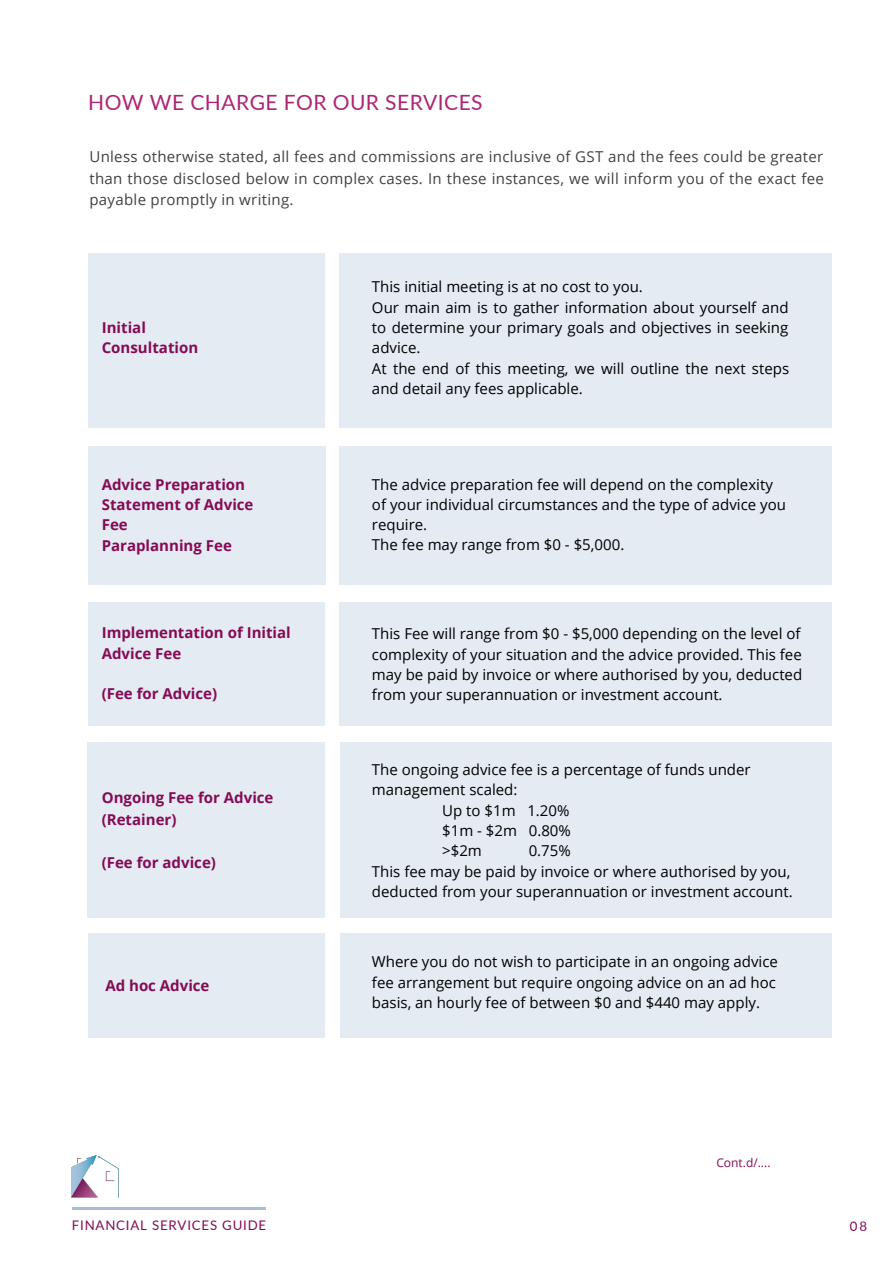
<style>
.page{position:relative;width:894px;height:1264px;background:#fff}
.page>*{position:absolute;margin:0;border:0;box-sizing:border-box;transform-origin:0 0}
.t1{font:21px "Lato";letter-spacing:.02em;color:#ae2573}
.t2{font:15px/20.2px "Open Sans";color:#000}
.t3{font:15px/21.5px "Open Sans";letter-spacing:.02em;color:#414141;text-align:justify}
.t4{font:700 15px/20.7px "Open Sans";color:#840b55}
.t5{font:13.2px "Lato";letter-spacing:.06em;color:#840b55}
.t6{font:12px "Open Sans";color:#840b55}
</style>
<div class="page">
<hr style="left:72px;top:1206px;width:194px;height:3px;background:#a7bcd6">
<img style="left:72px;top:1155px;width:46px;height:55px">
<div style="left:88px;top:253px;width:237px;height:175px;background:#e4ebf2"></div>
<div style="left:88px;top:446px;width:238px;height:138px;background:#e4ebf2"></div>
<div style="left:88px;top:601px;width:237px;height:124px;background:#e4ebf2"></div>
<div style="left:87px;top:742px;width:238px;height:176px;background:#e4ebf2"></div>
<div style="left:88px;top:933px;width:237px;height:105px;background:#e4ebf2"></div>
<div style="left:339px;top:253px;width:492px;height:175px;background:#e4ebf2"></div>
<div style="left:339px;top:446px;width:492px;height:138px;background:#e4ebf2"></div>
<div style="left:339px;top:601px;width:492px;height:124px;background:#e4ebf2"></div>
<div style="left:340px;top:742px;width:491px;height:176px;background:#e4ebf2"></div>
<div style="left:340px;top:933px;width:491px;height:105px;background:#e4ebf2"></div>
<h1 class="t1" style="left:88px;top:89px;width:396px">HOW WE CHARGE FOR OUR SERVICES</h1>
<p class="t3" style="left:89px;top:146px;width:735px">Unless otherwise stated, all fees and commissions are inclusive of GST and the fees could be greater than those disclosed below in complex cases. In these instances, we will inform you of the exact fee payable promptly in writing.</p>
<p class="t4" style="left:102px;top:317px;width:98px;line-height:20.2px">Initial<br>Consultation</p>
<p class="t4" style="left:102px;top:473px;width:153px">Advice Preparation<br>Statement of Advice<br>Fee<br>Paraplanning Fee</p>
<p class="t4" style="left:102px;top:622px;width:190px;line-height:20.2px">Implementation of Initial<br>Advice Fee</p>
<p class="t4" style="left:102px;top:683px;width:117px">(Fee for Advice)</p>
<p class="t4" style="left:102px;top:786px;width:173px;line-height:21.5px">Ongoing Fee for Advice (Retainer)</p>
<p class="t4" style="left:102px;top:851px;width:116px">(Fee for advice)</p>
<p class="t4" style="left:105px;top:975px;width:106px">Ad hoc Advice</p>
<p class="t2" style="left:372px;top:276px;width:418px">This initial meeting is at no cost to you.<br>Our main aim is to gather information about yourself and to determine your primary goals and objectives in seeking advice.<br>At the end of this meeting, we will outline the next steps and detail any fees applicable.</p>
<p class="t2" style="left:372px;top:473px;width:415px">The advice preparation fee will depend on the complexity of your individual circumstances and the type of advice you require.<br>The fee may range from $0 - $5,000.</p>
<p class="t2" style="left:372px;top:623px;width:431px;text-align:justify">This Fee will range from $0 - $5,000 depending on the level of complexity of your situation and the advice provided. This fee may be paid by invoice or where authorised by you, deducted from your superannuation or investment account.</p>
<p class="t2" style="left:372px;top:759px;width:380px">The ongoing advice fee is a percentage of funds under</p>
<p class="t2" style="left:372px;top:779px;width:147px">management scaled:</p>
<p class="t2" style="left:442px;top:799px;width:129px">Up to $1m 1.20%</p>
<p class="t2" style="left:442px;top:820px;width:130px">$1m - $2m 0.80%</p>
<p class="t2" style="left:442px;top:840px;width:41px">&gt;$2m</p>
<p class="t2" style="left:372px;top:840px;width:422px;text-indent:157px">0.75%<br>This fee may be paid by invoice or where authorised by you, deducted from your superannuation or investment account.</p>
<p class="t2" style="left:372px;top:951px;width:407px">Where you do not wish to participate in an ongoing advice fee arrangement but require ongoing advice on an ad hoc basis, an hourly fee of between $0 and $440 may apply.</p>
<p class="t6" style="left:716px;top:1154px;width:56px">Cont.d/....</p>
<p class="t5" style="left:72px;top:1216px;width:196px">FINANCIAL SERVICES GUIDE</p>
<p class="t5" style="left:849px;top:1217px;width:19px">08</p>
</div>
